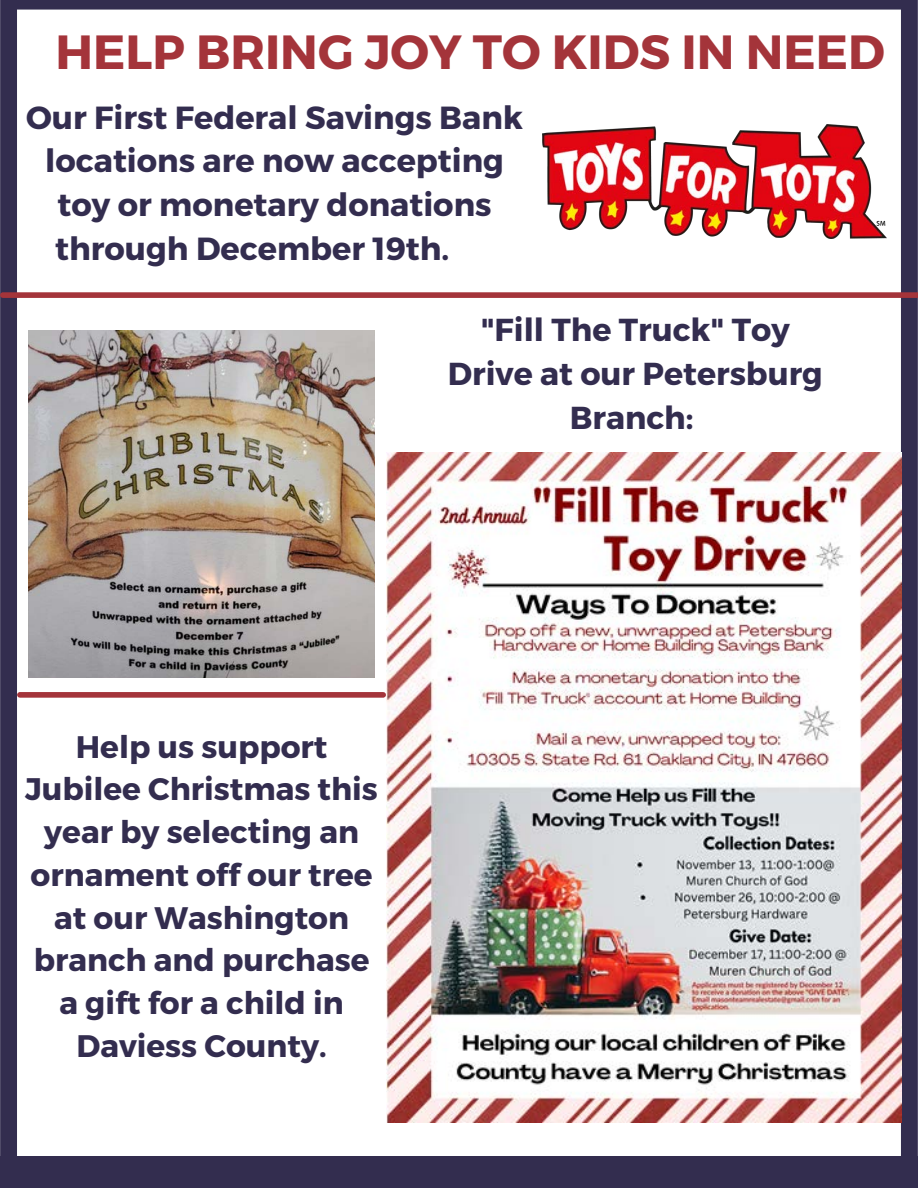
<style>
.page{position:relative;width:918px;height:1188px;background:#fff}
.page>*{position:absolute;margin:0;border:0;box-sizing:border-box;transform-origin:0 0}
.t1{font:700 48px "Montserrat";color:#a4343a}
.t2{font:700 31.95px "Montserrat";color:#332d4f}
.t3{font:700 31.8px/43.8px "Montserrat";color:#332d4f;text-align:center}
.t4{font:700 31.2px/42.8px "Montserrat";color:#332d4f;text-align:center}
</style>
<div class="page">
<div style="left:0;top:0;width:17px;height:1188px;background:#332d4f"></div>
<div style="left:9px;top:0;width:901px;height:10px;background:#332d4f"></div>
<div style="left:901px;top:0;width:17px;height:1170px;background:#332d4f"></div>
<div style="left:0;top:1156px;width:918px;height:32px;background:#332d4f"></div>
<img style="left:542px;top:125px;width:345px;height:113px">
<img style="left:28px;top:331px;width:347px;height:346px">
<div style="left:3px;top:292px;width:915px;height:6px;background:#a4343a"></div>
<div style="left:20px;top:692px;width:363px;height:6px;background:#a4343a"></div>
<img style="left:386px;top:453px;width:515px;height:669px">
<h1 class="t1" style="left:55px;top:20px;width:831px">HELP BRING JOY TO KIDS IN NEED</h1>
<p class="t2" style="left:26px;top:96px;width:498px">Our First Federal Savings Bank</p>
<p class="t2" style="left:45px;top:140px;width:460px">locations are now accepting</p>
<p class="t2" style="left:58px;top:184px;width:436px">toy or monetary donations</p>
<p class="t2" style="left:55px;top:228px;width:395px">through December 19th.</p>
<p class="t3" style="left:448px;top:306px;width:377px">"Fill The Truck" Toy<br>Drive at our Petersburg<br>Branch:</p>
<p class="t4" style="left:25px;top:724px;width:354px">Help us support<br>Jubilee Christmas this year by selecting an ornament off our tree at our Washington branch and purchase a gift for a child in<br>Daviess County.</p>
</div>
